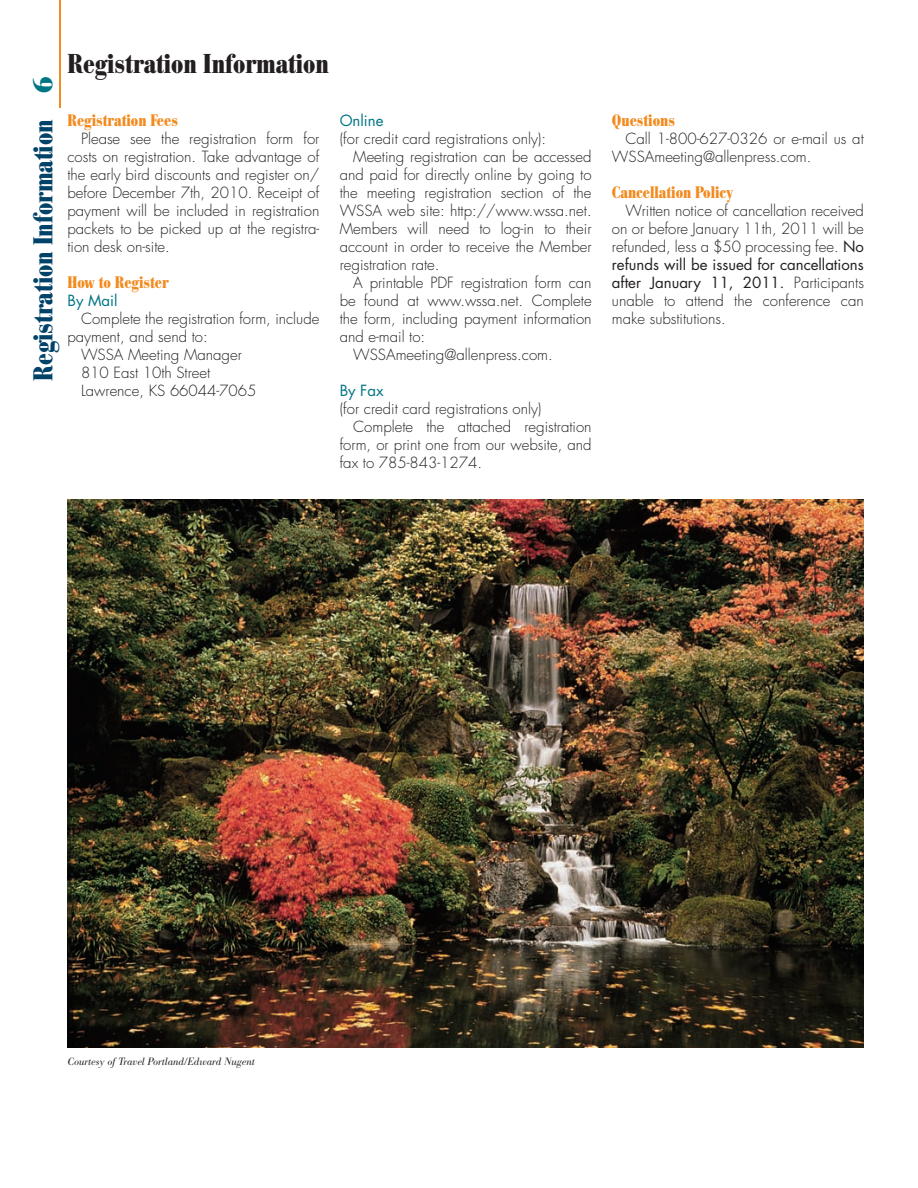
<style>
.page{position:relative;width:918px;height:1188px;background:#fff}
.page>*{position:absolute;margin:0;border:0;box-sizing:border-box;transform-origin:0 0}
.t1{font:700 condensed 27px "Bodoni BE";color:#004268}
.t2{font:700 condensed 27px "Bodoni BE";color:#231f20}
.t3{font:700 condensed 16.5px "Bodoni BE";color:#f38a1e}
.t4{font:300 15px/18px "Futura";color:#231f20;text-align:justify}
.t5{font:15px "Futura";color:#007584}
.t6{font:italic 300 10.5px "Bodoni BE";color:#231f20}
.s1{font-stretch:normal;color:#007584}
.s2{font-weight:400}
</style>
<div class="page">
<hr style="left:59px;top:0;width:2px;height:108px;background:#f38a1e">
<img style="left:68px;top:500px;width:796px;height:548px">
<h1 class="t1" style="left:33px;top:381px;width:306px;rotate:-90deg">Registration Information <span class="s1">6</span></h1>
<h1 class="t2" style="left:68px;top:54px;width:263px">Registration Information</h1>
<p class="t3" style="left:68px;top:114px;width:112px">Registration Fees</p>
<p class="t4" style="left:68px;top:131px;width:253px;text-indent:14px">Please see the registration form for costs on registration. Take advantage of the early bird discounts and register on/ before December 7th, 2010. Receipt of payment will be included in registration packets to be picked up at the registra&shy;tion desk on-site.</p>
<p class="t3" style="left:68px;top:276px;width:103px">How to Register</p>
<p class="t5" style="left:68px;top:294px;width:51px">By Mail</p>
<p class="t4" style="left:81px;top:311px;width:240px">Complete the registration form, include</p>
<p class="t4" style="left:68px;top:329px;width:142px">payment, and send to:</p>
<p class="t4" style="left:81px;top:347px;width:162px">WSSA Meeting Manager</p>
<p class="t4" style="left:81px;top:365px;width:131px">810 East 10th Street</p>
<p class="t4" style="left:81px;top:383px;width:177px">Lawrence, KS 66044-7065</p>
<p class="t5" style="left:340px;top:114px;width:45px">Online</p>
<p class="t4" style="left:340px;top:131px;width:208px">(for credit card registrations only):</p>
<p class="t4" style="left:353px;top:149px;width:240px">Meeting registration can be accessed</p>
<p class="t4" style="left:340px;top:167px;width:253px">and paid for directly online by going to</p>
<p class="t4" style="left:340px;top:185px;width:253px">the meeting registration section of the</p>
<p class="t4" style="left:340px;top:203px;width:253px">WSSA web site: http://www.wssa.net.</p>
<p class="t4" style="left:340px;top:221px;width:253px">Members will need to log-in to their</p>
<p class="t4" style="left:340px;top:239px;width:253px">account in order to receive the Member</p>
<p class="t4" style="left:340px;top:257px;width:101px">registration rate.</p>
<p class="t4" style="left:353px;top:275px;width:240px">A printable PDF registration form can</p>
<p class="t4" style="left:340px;top:293px;width:253px">be found at www.wssa.net. Complete</p>
<p class="t4" style="left:340px;top:311px;width:253px">the form, including payment information</p>
<p class="t4" style="left:340px;top:329px;width:87px">and e-mail to:</p>
<p class="t4" style="left:353px;top:347px;width:201px">WSSAmeeting@allenpress.com.</p>
<p class="t5" style="left:340px;top:384px;width:45px">By Fax</p>
<p class="t4" style="left:340px;top:401px;width:203px">(for credit card registrations only)</p>
<p class="t4" style="left:353px;top:419px;width:240px">Complete the attached registration</p>
<p class="t4" style="left:340px;top:437px;width:253px">form, or print one from our website, and</p>
<p class="t4" style="left:340px;top:455px;width:144px">fax to 785-843-1274.</p>
<p class="t3" style="left:612px;top:114px;width:65px">Questions</p>
<p class="t4" style="left:612px;top:131px;width:253px;text-indent:14px">Call 1-800-627-0326 or e-mail us at<br>WSSAmeeting@allenpress.com.</p>
<p class="t3" style="left:612px;top:186px;width:123px">Cancellation Policy</p>
<p class="t4" style="left:612px;top:203px;width:254px;text-indent:14px">Written notice of cancellation received on or before January 11th, 2011 will be refunded, less a $50 processing fee. <span class="s2">No refunds will be issued for cancellations after January 11, 2011.</span> Participants unable to attend the conference can make substitutions.</p>
<p class="t6" style="left:68px;top:1057px;width:189px">Courtesy of Travel Portland/Edward Nugent</p>
</div>
